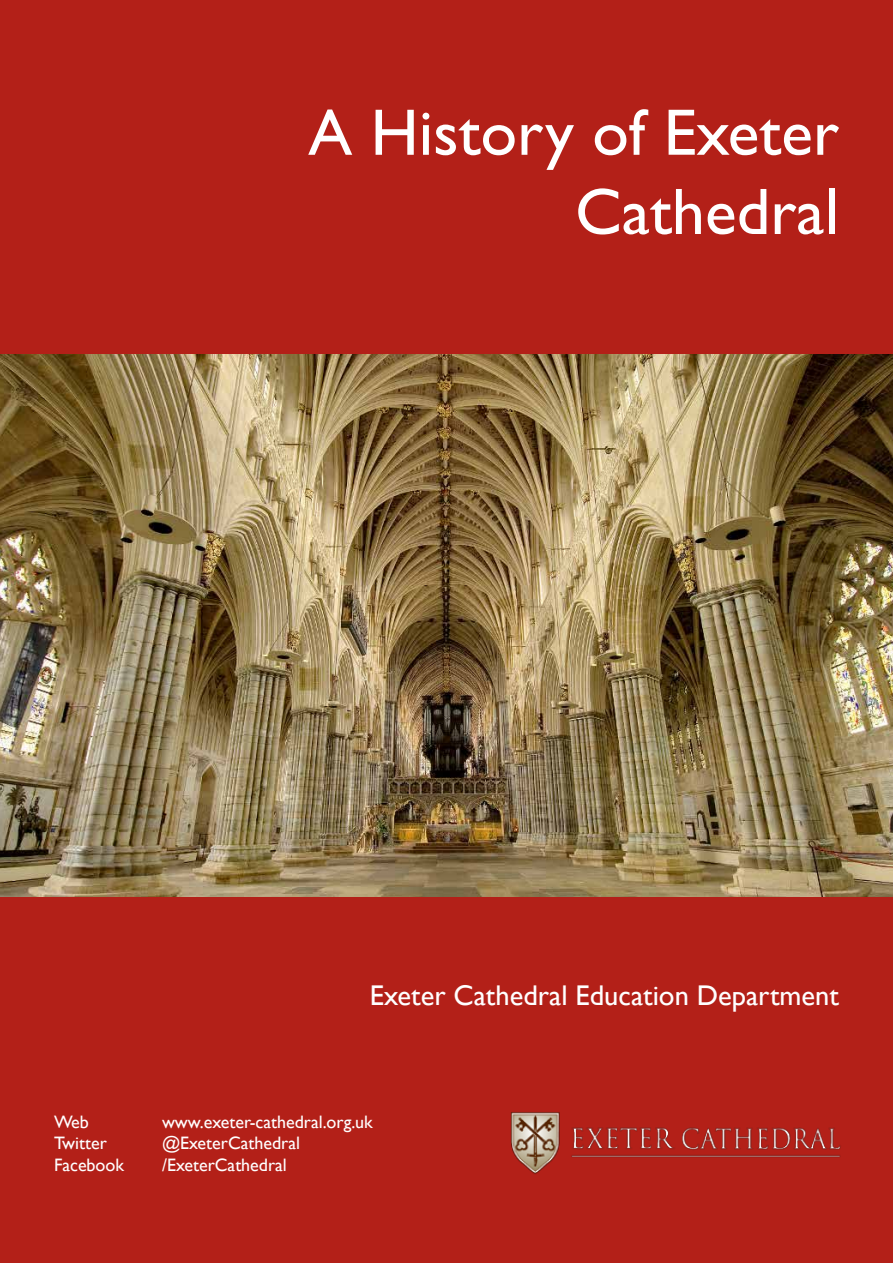
<style>
.page{position:relative;width:893px;height:1263px;background:#b32018}
.page>*{position:absolute;margin:0;border:0;box-sizing:border-box;transform-origin:0 0}
.t1{font:66px/79.2px "Gill Sans";color:#fff;text-align:right}
.t2{font:28.5px "Gill Sans";color:#fff}
.t3{font:18px "Gill Sans";color:#fff}
</style>
<div class="page">
<img style="left:511px;top:1112px;width:330px;height:62px">
<img style="left:0;top:354px;width:893px;height:542px">
<h1 class="t1" style="left:308px;top:94px;width:532px">A History of Exeter<br>Cathedral</h1>
<h2 class="t2" style="left:370px;top:979px;width:470px">Exeter Cathedral Education Department</h2>
<p class="t3" style="left:54px;top:1111px;width:36px">Web</p>
<p class="t3" style="left:162px;top:1111px;width:212px">www.exeter-cathedral.org.uk</p>
<p class="t3" style="left:54px;top:1133px;width:54px">Twitter</p>
<p class="t3" style="left:162px;top:1133px;width:139px">@ExeterCathedral</p>
<p class="t3" style="left:54px;top:1154px;width:72px">Facebook</p>
<p class="t3" style="left:162px;top:1154px;width:126px">/ExeterCathedral</p>
</div>
